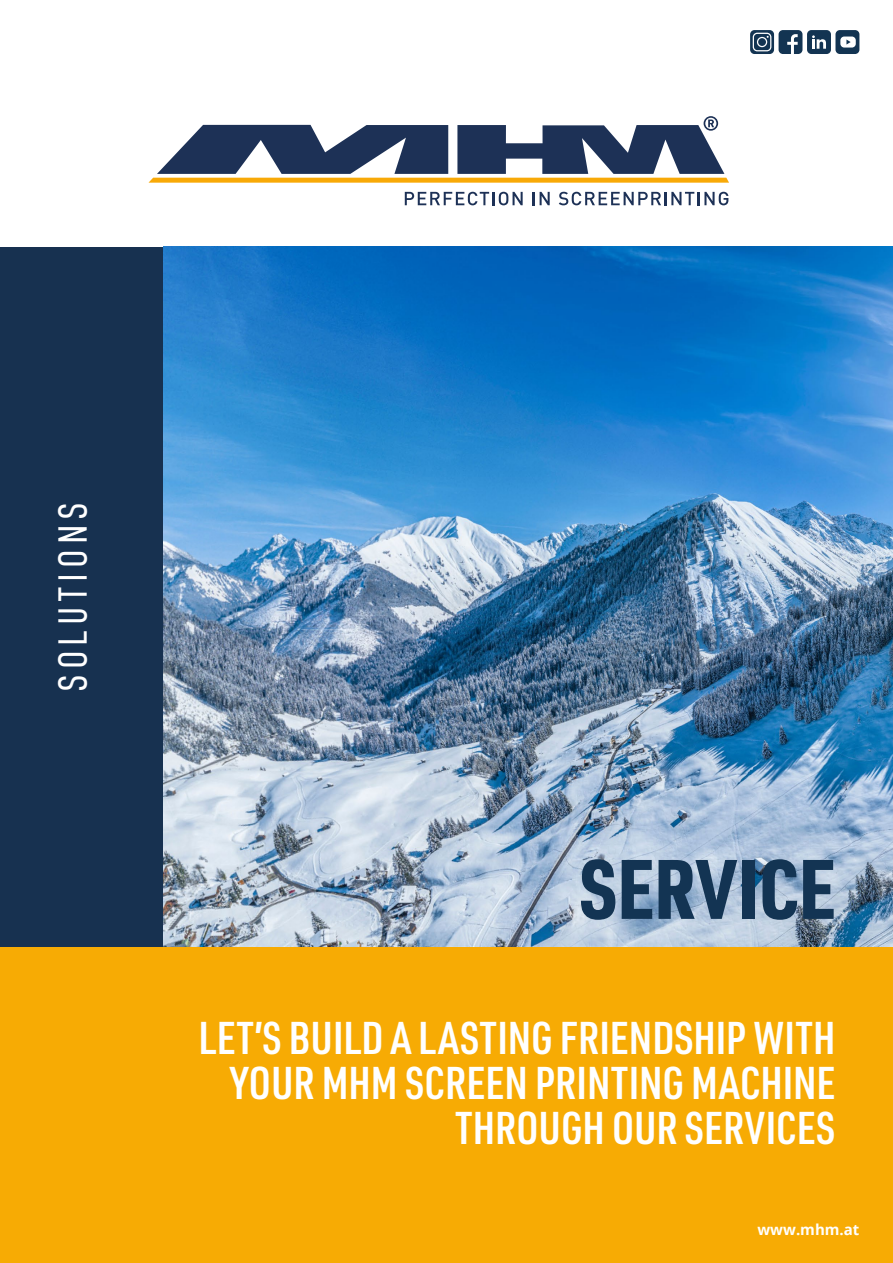
<style>
.page{position:relative;width:893px;height:1263px;background:#fff}
.page>*{position:absolute;margin:0;border:0;box-sizing:border-box;transform-origin:0 0}
.t1{font:900 82.5px "URWDIN Cond";color:#133453}
.t2{font:600 45px/45px "URWDIN Cond";color:#fff;text-align:right}
.t3{font:300 40.5px "DIN Condensed";letter-spacing:.12em;color:#fff}
.t4{font:700 15px "Open Sans";color:#fff}
</style>
<div class="page">
<div style="left:0;top:944px;width:893px;height:319px;background:#f7ab04"></div>
<div style="left:0;top:247px;width:168px;height:700px;background:#173150"></div>
<img style="left:164px;top:247px;width:729px;height:699px">
<svg style="left:405px;top:192px;width:118px;height:13px"></svg>
<svg style="left:533px;top:192px;width:17px;height:13px"></svg>
<svg style="left:559px;top:192px;width:169px;height:13px"></svg>
<svg style="left:149px;top:116px;width:580px;height:67px"></svg>
<svg style="left:750px;top:30px;width:24px;height:24px"></svg>
<svg style="left:753px;top:33px;width:18px;height:18px"></svg>
<div style="left:779px;top:30px;width:23px;height:24px;background:#133452;border-radius:4px"></div>
<svg style="left:787px;top:34px;width:11px;height:20px"></svg>
<div style="left:807px;top:30px;width:24px;height:24px;background:#133452;border-radius:4px"></div>
<div style="left:835px;top:30px;width:24px;height:24px;background:#133452;border-radius:4px"></div>
<svg style="left:812px;top:35px;width:14px;height:14px"></svg>
<div style="left:840px;top:37px;width:16px;height:11px;background:#fff;border-radius:4px"></div>
<svg style="left:846px;top:40px;width:5px;height:5px"></svg>
<p class="t3" style="left:50px;top:692px;width:191px;rotate:-90deg">SOLUTIONS</p>
<h1 class="t1" style="left:580px;top:833px;width:257px">SERVICE</h1>
<p class="t2" style="left:199px;top:1014px;width:638px">LET’S BUILD A LASTING FRIENDSHIP WITH<br>YOUR MHM SCREEN PRINTING MACHINE<br>THROUGH OUR SERVICES</p>
<p class="t4" style="left:757px;top:1219px;width:103px">www.mhm.at</p>
</div>
